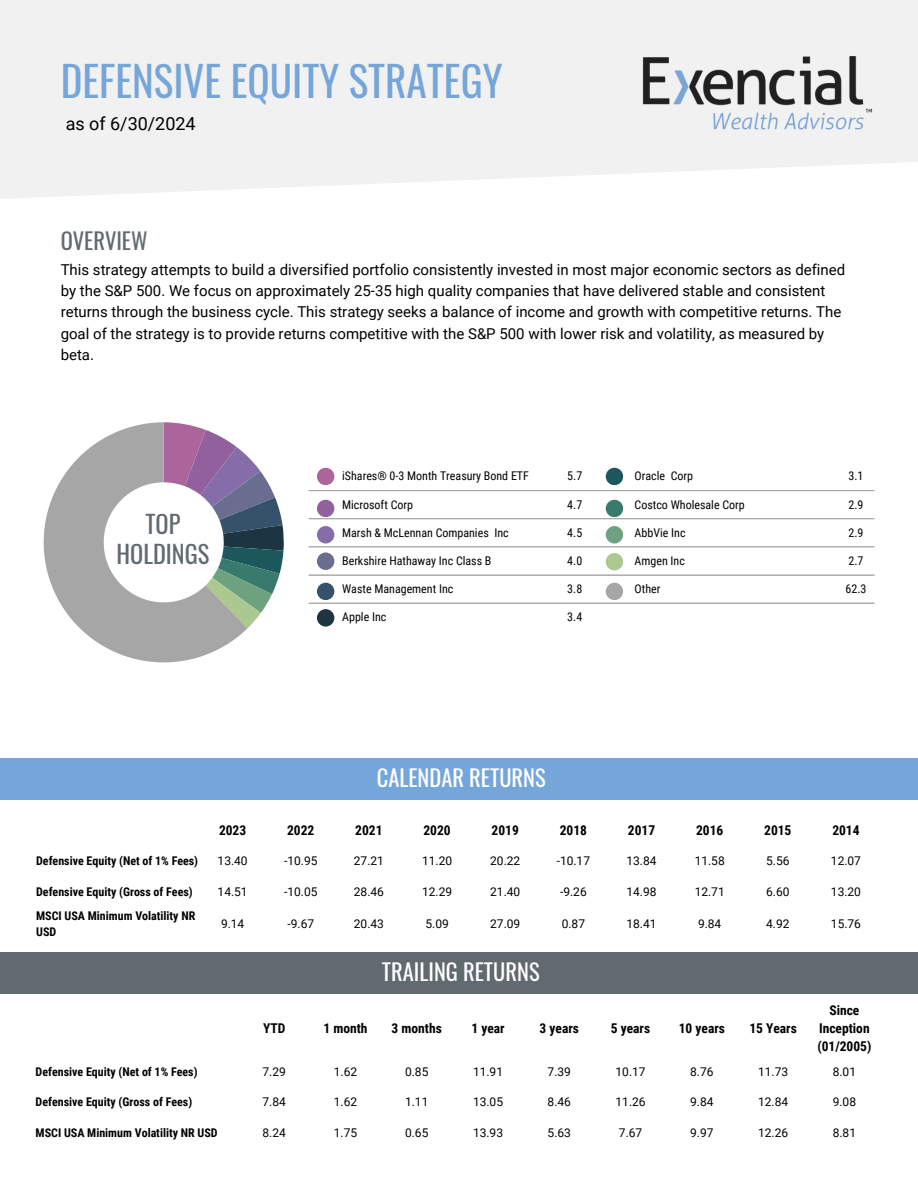
<style>
.page{position:relative;width:918px;height:1188px;background:#fff}
.page>*{position:absolute;margin:0;border:0;box-sizing:border-box;transform-origin:0 0}
.t1{font:41.25px "Oswald";color:#75a6d9}
.t2{font:24.45px/30.5px "Oswald";color:#616b6f;text-align:center}
.t3{font:22.5px "Oswald";color:#fff}
.t4{font:22.5px "Oswald";color:#616b6f}
.t5{font:18px "Roboto";color:#000}
.t6{font:15px/21.3px "Roboto";color:#000}
.t7{font:700 13.5px/18px "Roboto Condensed";color:#000;text-align:center}
.t8{font:12px "Roboto";color:#000}
.t9{font:12px "Roboto Condensed";color:#000}
.t10{font:700 12px/16px "Roboto Condensed";color:#000}
</style>
<div class="page">
<svg style="left:0;top:0;width:918px;height:199px;fill:#f1f1f1"></svg>
<img style="left:631px;top:29px;width:252px;height:126px">
<div style="left:0;top:758px;width:918px;height:41px;background:#75a6d9"></div>
<div style="left:0;top:953px;width:917px;height:41px;background:#616b6f"></div>
<svg style="left:248px;top:457px;width:36px;height:171px"></svg>
<svg style="left:44px;top:422px;width:204px;height:240px"></svg>
<hr style="left:309px;top:490px;width:565px;height:1px;background:#a6a6a6">
<hr style="left:309px;top:518px;width:565px;height:1px;background:#a6a6a6">
<hr style="left:309px;top:546px;width:565px;height:1px;background:#a6a6a6">
<hr style="left:309px;top:574px;width:565px;height:2px;background:#a6a6a6">
<hr style="left:309px;top:603px;width:565px;height:1px;background:#a6a6a6">
<div style="left:317px;top:468px;width:17px;height:17px;background:#ac659a;border-radius:50%"></div>
<div style="left:317px;top:500px;width:17px;height:17px;background:#93609e;border-radius:50%"></div>
<div style="left:317px;top:526px;width:17px;height:18px;background:#846da9;border-radius:50%"></div>
<div style="left:317px;top:553px;width:17px;height:17px;background:#696e90;border-radius:50%"></div>
<div style="left:317px;top:583px;width:17px;height:17px;background:#36526a;border-radius:50%"></div>
<div style="left:317px;top:609px;width:17px;height:18px;background:#1d3541;border-radius:50%"></div>
<div style="left:606px;top:468px;width:17px;height:17px;background:#1c575c;border-radius:50%"></div>
<div style="left:606px;top:500px;width:17px;height:17px;background:#387a6e;border-radius:50%"></div>
<div style="left:606px;top:526px;width:17px;height:18px;background:#6da17f;border-radius:50%"></div>
<div style="left:606px;top:553px;width:17px;height:17px;background:#aac890;border-radius:50%"></div>
<div style="left:606px;top:583px;width:17px;height:17px;background:#a6a6a6;border-radius:50%"></div>
<p class="t1" style="left:61px;top:49px;width:443px">DEFENSIVE EQUITY STRATEGY</p>
<p class="t5" style="left:66px;top:113px;width:131px">as of 6/30/2024</p>
<p class="t4" style="left:61px;top:223px;width:88px">OVERVIEW</p>
<p class="t6" style="left:61px;top:259px;width:786px">This strategy attempts to build a diversified portfolio consistently invested in most major economic sectors as defined by the S&amp;P 500. We focus on approximately 25-35 high quality companies that have delivered stable and consistent returns through the business cycle. This strategy seeks a balance of income and growth with competitive returns. The goal of the strategy is to provide returns competitive with the S&amp;P 500 with lower risk and volatility, as measured by beta.</p>
<p class="t2" style="left:117px;top:508px;width:94px">TOP<br>HOLDINGS</p>
<p class="t9" style="left:342px;top:469px;width:188px">iShares® 0-3 Month Treasury Bond ETF</p>
<p class="t9" style="left:567px;top:469px;width:16px">5.7</p>
<p class="t9" style="left:635px;top:469px;width:60px">Oracle Corp</p>
<p class="t9" style="left:849px;top:469px;width:16px">3.1</p>
<p class="t9" style="left:342px;top:498px;width:72px">Microsoft Corp</p>
<p class="t9" style="left:567px;top:498px;width:16px">4.7</p>
<p class="t9" style="left:635px;top:498px;width:112px">Costco Wholesale Corp</p>
<p class="t9" style="left:849px;top:498px;width:16px">2.9</p>
<p class="t9" style="left:342px;top:526px;width:168px">Marsh &amp; McLennan Companies Inc</p>
<p class="t9" style="left:567px;top:526px;width:16px">4.5</p>
<p class="t9" style="left:635px;top:526px;width:52px">AbbVie Inc</p>
<p class="t9" style="left:849px;top:526px;width:16px">2.9</p>
<p class="t9" style="left:342px;top:554px;width:151px">Berkshire Hathaway Inc Class B</p>
<p class="t9" style="left:567px;top:554px;width:16px">4.0</p>
<p class="t9" style="left:635px;top:554px;width:52px">Amgen Inc</p>
<p class="t9" style="left:849px;top:554px;width:16px">2.7</p>
<p class="t9" style="left:342px;top:582px;width:113px">Waste Management Inc</p>
<p class="t9" style="left:567px;top:582px;width:16px">3.8</p>
<p class="t9" style="left:635px;top:582px;width:27px">Other</p>
<p class="t9" style="left:846px;top:582px;width:22px">62.3</p>
<p class="t9" style="left:342px;top:610px;width:46px">Apple Inc</p>
<p class="t9" style="left:567px;top:610px;width:16px">3.4</p>
<p class="t3" style="left:377px;top:760px;width:170px">CALENDAR RETURNS</p>
<h3 class="t7" style="left:219px;top:822px;width:29px">2023</h3>
<h2 class="t7" style="left:287px;top:822px;width:29px">2022</h2>
<p class="t7" style="left:355px;top:822px;width:29px">2021</p>
<p class="t7" style="left:423px;top:822px;width:29px">2020</p>
<h2 class="t7" style="left:492px;top:822px;width:29px">2019</h2>
<p class="t7" style="left:560px;top:822px;width:29px">2018</p>
<p class="t7" style="left:628px;top:822px;width:29px">2017</p>
<p class="t7" style="left:696px;top:822px;width:29px">2016</p>
<p class="t7" style="left:764px;top:822px;width:29px">2015</p>
<p class="t7" style="left:832px;top:822px;width:29px">2014</p>
<p class="t10" style="left:36px;top:853px;width:163px">Defensive Equity (Net of 1% Fees)</p>
<p class="t8" style="left:218px;top:854px;width:32px">13.40</p>
<p class="t8" style="left:284px;top:854px;width:35px">-10.95</p>
<p class="t8" style="left:354px;top:854px;width:32px">27.21</p>
<p class="t8" style="left:422px;top:854px;width:32px">11.20</p>
<p class="t8" style="left:490px;top:854px;width:32px">20.22</p>
<p class="t8" style="left:557px;top:854px;width:35px">-10.17</p>
<p class="t8" style="left:627px;top:854px;width:32px">13.84</p>
<p class="t8" style="left:695px;top:854px;width:32px">11.58</p>
<p class="t8" style="left:766px;top:854px;width:25px">5.56</p>
<p class="t8" style="left:831px;top:854px;width:32px">12.07</p>
<p class="t10" style="left:36px;top:884px;width:158px">Defensive Equity (Gross of Fees)</p>
<p class="t8" style="left:218px;top:885px;width:32px">14.51</p>
<p class="t8" style="left:284px;top:885px;width:35px">-10.05</p>
<p class="t8" style="left:354px;top:885px;width:32px">28.46</p>
<p class="t8" style="left:422px;top:885px;width:32px">12.29</p>
<p class="t8" style="left:490px;top:885px;width:32px">21.40</p>
<h2 class="t8" style="left:560px;top:885px;width:28px">-9.26</h2>
<p class="t8" style="left:627px;top:885px;width:32px">14.98</p>
<p class="t8" style="left:695px;top:885px;width:32px">12.71</p>
<p class="t8" style="left:766px;top:885px;width:25px">6.60</p>
<p class="t8" style="left:831px;top:885px;width:32px">13.20</p>
<p class="t10" style="left:36px;top:908px;width:161px">MSCI USA Minimum Volatility NR<br>USD</p>
<p class="t8" style="left:221px;top:917px;width:25px">9.14</p>
<p class="t8" style="left:287px;top:917px;width:28px">-9.67</p>
<p class="t8" style="left:354px;top:917px;width:32px">20.43</p>
<p class="t8" style="left:425px;top:917px;width:25px">5.09</p>
<p class="t8" style="left:490px;top:917px;width:32px">27.09</p>
<p class="t8" style="left:562px;top:917px;width:25px">0.87</p>
<p class="t8" style="left:627px;top:917px;width:32px">18.41</p>
<p class="t8" style="left:698px;top:917px;width:25px">9.84</p>
<p class="t8" style="left:766px;top:917px;width:25px">4.92</p>
<p class="t8" style="left:831px;top:917px;width:32px">15.76</p>
<p class="t3" style="left:382px;top:955px;width:159px">TRAILING RETURNS</p>
<p class="t7" style="left:263px;top:1019px;width:24px">YTD</p>
<p class="t7" style="left:323px;top:1019px;width:46px">1 month</p>
<p class="t7" style="left:392px;top:1019px;width:52px">3 months</p>
<p class="t7" style="left:471px;top:1019px;width:35px">1 year</p>
<p class="t7" style="left:540px;top:1019px;width:41px">3 years</p>
<p class="t7" style="left:611px;top:1019px;width:41px">5 years</p>
<p class="t7" style="left:679px;top:1019px;width:48px">10 years</p>
<p class="t7" style="left:749px;top:1019px;width:49px">15 Years</p>
<p class="t7" style="left:817px;top:1001px;width:56px">Since<br>Inception (01/2005)</p>
<p class="t10" style="left:36px;top:1064px;width:163px">Defensive Equity (Net of 1% Fees)</p>
<p class="t8" style="left:263px;top:1065px;width:25px">7.29</p>
<p class="t8" style="left:334px;top:1065px;width:25px">1.62</p>
<p class="t8" style="left:405px;top:1065px;width:25px">0.85</p>
<p class="t8" style="left:473px;top:1065px;width:32px">11.91</p>
<p class="t8" style="left:548px;top:1065px;width:25px">7.39</p>
<p class="t8" style="left:616px;top:1065px;width:32px">10.17</p>
<p class="t8" style="left:690px;top:1065px;width:25px">8.76</p>
<p class="t8" style="left:758px;top:1065px;width:32px">11.73</p>
<p class="t8" style="left:833px;top:1065px;width:25px">8.01</p>
<p class="t10" style="left:36px;top:1094px;width:158px">Defensive Equity (Gross of Fees)</p>
<p class="t8" style="left:263px;top:1095px;width:25px">7.84</p>
<p class="t8" style="left:334px;top:1095px;width:25px">1.62</p>
<p class="t8" style="left:405px;top:1095px;width:25px">1.11</p>
<p class="t8" style="left:473px;top:1095px;width:32px">13.05</p>
<p class="t8" style="left:548px;top:1095px;width:25px">8.46</p>
<p class="t8" style="left:616px;top:1095px;width:32px">11.26</p>
<p class="t8" style="left:690px;top:1095px;width:25px">9.84</p>
<p class="t8" style="left:758px;top:1095px;width:32px">12.84</p>
<h2 class="t8" style="left:833px;top:1095px;width:25px">9.08</h2>
<p class="t10" style="left:36px;top:1124px;width:184px">MSCI USA Minimum Volatility NR USD</p>
<p class="t8" style="left:263px;top:1125px;width:25px">8.24</p>
<p class="t8" style="left:334px;top:1125px;width:25px">1.75</p>
<p class="t8" style="left:405px;top:1125px;width:25px">0.65</p>
<p class="t8" style="left:473px;top:1125px;width:32px">13.93</p>
<p class="t8" style="left:548px;top:1125px;width:25px">5.63</p>
<p class="t8" style="left:619px;top:1125px;width:25px">7.67</p>
<p class="t8" style="left:690px;top:1125px;width:25px">9.97</p>
<p class="t8" style="left:758px;top:1125px;width:32px">12.26</p>
<p class="t8" style="left:833px;top:1125px;width:25px">8.81</p>
</div>
